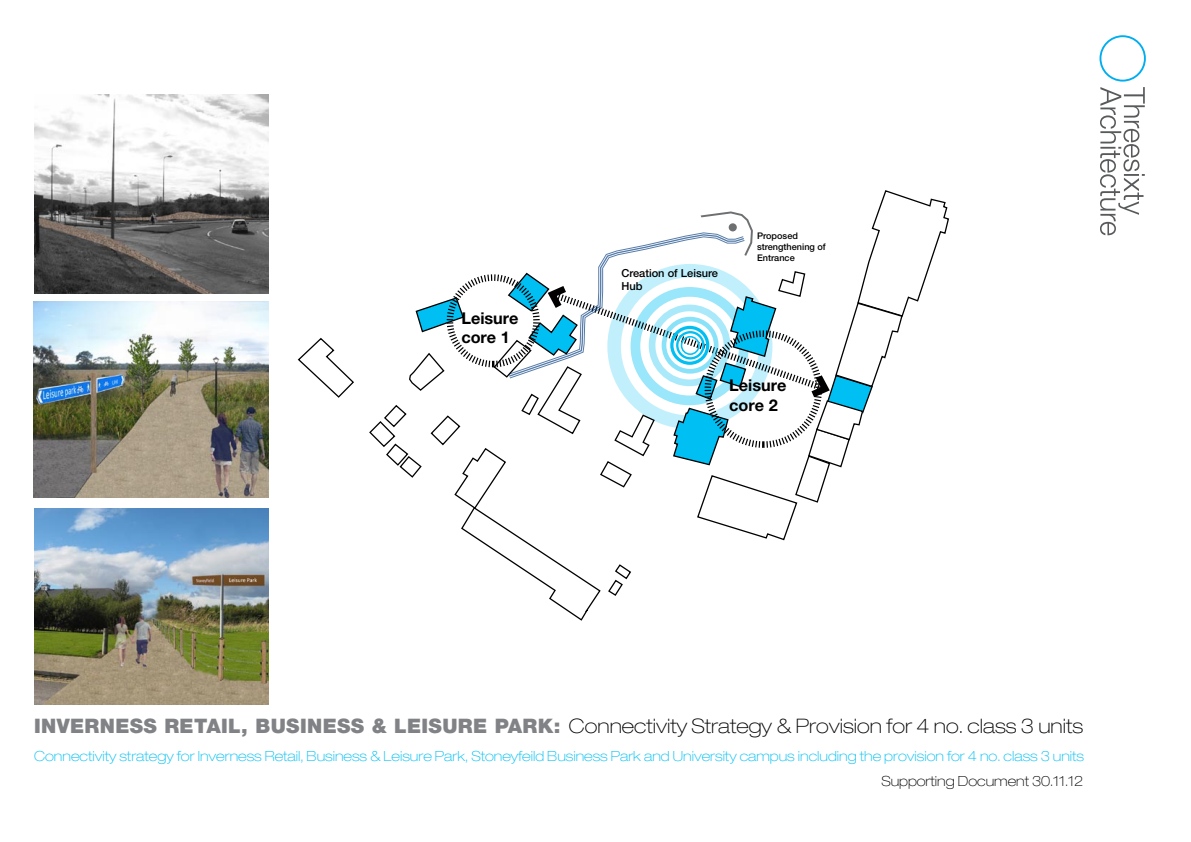
<style>
.page{position:relative;width:1191px;height:842px;background:#fff}
.page>*{position:absolute;margin:0;border:0;box-sizing:border-box;transform-origin:0 0}
.t1{font:100 expanded 20px "Helvetica Neue LT Pro";color:#000}
.t2{font:700 16.3px/19.5px "Helvetica Neue LT Pro";color:#000}
.t3{font:100 expanded 14px "Helvetica Neue LT Pro";color:#00c0f3}
.t4{font:100 expanded 14px "Helvetica Neue LT Pro";color:#000}
.t5{font:500 11.1px/13.3px "Helvetica Neue LT Pro";color:#000}
.t6{font:500 9.1px/10.9px "Helvetica Neue LT Pro";color:#000}
.s1{font-weight:900;font-stretch:normal;color:#808285}
</style>
<div class="page">
<svg style="left:1099px;top:35px;width:46px;height:200px"></svg>
<img style="left:34px;top:509px;width:235px;height:196px">
<img style="left:34px;top:302px;width:235px;height:196px">
<img style="left:34px;top:94px;width:235px;height:200px">
<svg style="left:297px;top:337px;width:57px;height:61px"></svg>
<svg style="left:369px;top:190px;width:580px;height:431px"></svg>
<p class="t2" style="left:461px;top:308px;width:59px">Leisure core 1</p>
<p class="t5" style="left:621px;top:266px;width:98px">Creation of Leisure<br>Hub</p>
<p class="t6" style="left:757px;top:231px;width:70px">Proposed strengthening of<br>Entrance</p>
<p class="t2" style="left:729px;top:375px;width:59px">Leisure core 2</p>
<h1 class="t1" style="left:34px;top:714px;width:1050px"><span class="s1">INVERNESS RETAIL, BUSINESS &amp; LEISURE PARK:</span> Connectivity Strategy &amp; Provision for 4 no. class 3 units</h1>
<p class="t3" style="left:34px;top:747px;width:1051px">Connectivity strategy for Inverness Retail, Business &amp; Leisure Park, Stoneyfeild Business Park and University campus including the provision for 4 no. class 3 units</p>
<p class="t4" style="left:881px;top:772px;width:203px">Supporting Document 30.11.12</p>
</div>
